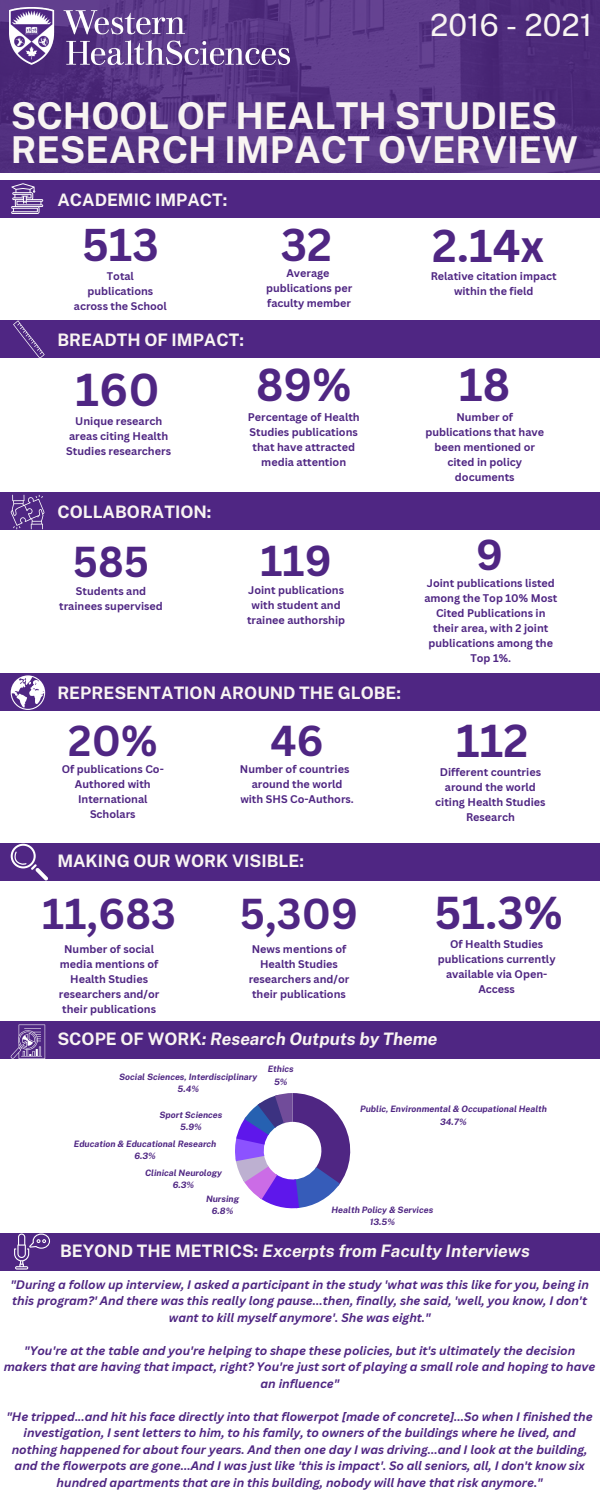
<style>
.page{position:relative;width:600px;height:1500px;background:#fff}
.page>*{position:absolute;margin:0;border:0;box-sizing:border-box;transform-origin:0 0}
.t1{font:700 44.9px "Canva Sans";color:#4f2683}
.t2{font:700 44.7px "Canva Sans";color:#4f2683}
.t3{font:700 42.1px "Canva Sans";color:#4f2683}
.t4{font:700 37px/34.5px "Public Sans";color:#f8f4f2}
.t5{font:30.7px "Public Sans";color:#f8f4f2}
.t6{font:700 17.2px "Public Sans";color:#f8f4f2}
.t7{font:italic 700 17.2px "Public Sans";color:#f8f4f2}
.t8{font:italic 700 12px/16.5px "Canva Sans";color:#4f2683;text-align:center}
.t9{font:700 10.8px/15px "Canva Sans";color:#4f2683;text-align:center}
.t10{font:italic 700 8.8px "Public Sans";color:#4f2683}
.s1{font-style:normal}
</style>
<div class="page">
<svg style="left:235px;top:1093px;width:115px;height:115px"></svg>
<svg style="left:0;top:0;width:600px;height:173px;background:#553382"></svg>
<img style="left:9px;top:8px;width:281px;height:56px">
<div style="left:0;top:180px;width:600px;height:37px;background:#4f2683"></div>
<div style="left:0;top:320px;width:600px;height:38px;background:#4f2683"></div>
<div style="left:0;top:492px;width:600px;height:38px;background:#4f2683"></div>
<div style="left:0;top:673px;width:600px;height:38px;background:#4f2683"></div>
<div style="left:0;top:843px;width:600px;height:38px;background:#4f2683"></div>
<div style="left:0;top:1233px;width:600px;height:38px;background:#4f2683"></div>
<div style="left:0;top:1021px;width:600px;height:38px;background:#4f2683"></div>
<svg style="left:11px;top:183px;width:33px;height:31px"></svg>
<svg style="left:13px;top:320px;width:32px;height:38px"></svg>
<svg style="left:11px;top:495px;width:33px;height:34px"></svg>
<svg style="left:11px;top:675px;width:34px;height:35px"></svg>
<svg style="left:11px;top:844px;width:37px;height:36px"></svg>
<svg style="left:11px;top:1025px;width:34px;height:34px"></svg>
<svg style="left:14px;top:1234px;width:36px;height:36px"></svg>
<p class="t5" style="left:430px;top:7px;width:164px">2016 - 2021</p>
<p class="t4" style="left:11px;top:98px;width:569px">SCHOOL OF HEALTH STUDIES<br>RESEARCH IMPACT OVERVIEW</p>
<p class="t6" style="left:57px;top:189px;width:172px">ACADEMIC IMPACT:</p>
<p class="t2" style="left:82px;top:213px;width:78px">513</p>
<p class="t9" style="left:88px;top:268px;width:67px">Total publications</p>
<p class="t9" style="left:74px;top:298px;width:95px">across the School</p>
<p class="t6" style="left:57px;top:330px;width:188px">BREADTH OF IMPACT:</p>
<p class="t2" style="left:281px;top:213px;width:53px">32</p>
<p class="t9" style="left:286px;top:266px;width:45px">Average</p>
<p class="t9" style="left:266px;top:281px;width:88px;text-align:left">publications per faculty member</p>
<p class="t1" style="left:76px;top:358px;width:86px">160</p>
<p class="t9" style="left:66px;top:413px;width:106px">Unique research areas citing Health<br>Studies researchers</p>
<p class="t6" style="left:57px;top:502px;width:156px">COLLABORATION:</p>
<p class="t1" style="left:256px;top:353px;width:97px">89%</p>
<p class="t9" style="left:248px;top:409px;width:114px">Percentage of Health<br>Studies publications that have attracted media attention</p>
<p class="t2" style="left:432px;top:214px;width:113px">2.14x</p>
<p class="t9" style="left:431px;top:268px;width:127px">Relative citation impact within the field</p>
<p class="t1" style="left:459px;top:353px;width:53px">18</p>
<p class="t9" style="left:425px;top:409px;width:120px">Number of publications that have been mentioned or cited in policy documents</p>
<p class="t3" style="left:73px;top:532px;width:78px">585</p>
<p class="t3" style="left:260px;top:531px;width:73px">119</p>
<p class="t3" style="left:476px;top:525px;width:29px">9</p>
<p class="t9" style="left:424px;top:576px;width:134px">Joint publications listed among the Top 10% Most<br>Cited Publications in their area, with 2 joint publications among the<br>Top 1%.</p>
<p class="t9" style="left:59px;top:583px;width:105px">Students and trainees supervised</p>
<p class="t9" style="left:247px;top:582px;width:100px">Joint publications with student and trainee authorship</p>
<p class="t6" style="left:57px;top:682px;width:345px">REPRESENTATION AROUND THE GLOBE:</p>
<p class="t3" style="left:68px;top:711px;width:91px">20%</p>
<p class="t9" style="left:75px;top:777px;width:77px">Authored with<br>International<br>Scholars</p>
<p class="t9" style="left:62px;top:762px;width:104px">Of publications Co-</p>
<p class="t3" style="left:270px;top:711px;width:55px">46</p>
<p class="t9" style="left:240px;top:762px;width:115px">Number of countries around the world with SHS Co-Authors.</p>
<p class="t6" style="left:57px;top:850px;width:248px">MAKING OUR WORK VISIBLE:</p>
<p class="t3" style="left:42px;top:884px;width:135px">11,683</p>
<p class="t9" style="left:59px;top:941px;width:102px">Number of social media mentions of<br>Health Studies researchers and/or their publications</p>
<p class="t3" style="left:240px;top:884px;width:120px">5,309</p>
<p class="t9" style="left:249px;top:941px;width:102px">News mentions of<br>Health Studies researchers and/or their publications</p>
<p class="t1" style="left:456px;top:709px;width:74px">112</p>
<p class="t9" style="left:435px;top:764px;width:112px">Different countries around the world citing Health Studies<br>Research</p>
<p class="t1" style="left:434px;top:881px;width:130px">51.3%</p>
<p class="t9" style="left:438px;top:936px;width:119px">Of Health Studies publications currently available via Open-<br>Access</p>
<p class="t7" style="left:57px;top:1029px;width:382px"><span class="s1">SCOPE OF WORK</span>: Research Outputs by Theme</p>
<p class="t10" style="left:119px;top:1072px;width:140px">Social Sciences, Interdisciplinary</p>
<p class="t10" style="left:177px;top:1084px;width:23px">5.4%</p>
<p class="t10" style="left:160px;top:1110px;width:64px">Sport Sciences</p>
<p class="t10" style="left:180px;top:1122px;width:23px">5.9%</p>
<p class="t10" style="left:74px;top:1138px;width:144px">Education &amp; Educational Research</p>
<p class="t10" style="left:134px;top:1150px;width:23px">6.3%</p>
<p class="t10" style="left:145px;top:1168px;width:78px">Clinical Neurology</p>
<p class="t10" style="left:173px;top:1180px;width:23px">6.3%</p>
<p class="t10" style="left:206px;top:1193px;width:35px">Nursing</p>
<p class="t10" style="left:212px;top:1206px;width:23px">6.8%</p>
<p class="t10" style="left:268px;top:1064px;width:28px">Ethics</p>
<p class="t10" style="left:274px;top:1076px;width:15px">5%</p>
<p class="t10" style="left:360px;top:1104px;width:188px">Public, Environmental &amp; Occupational Health</p>
<p class="t10" style="left:440px;top:1116px;width:28px">34.7%</p>
<p class="t10" style="left:332px;top:1205px;width:103px">Health Policy &amp; Services</p>
<p class="t10" style="left:370px;top:1217px;width:27px">13.5%</p>
<p class="t7" style="left:60px;top:1241px;width:472px"><span class="s1">BEYOND THE METRICS:</span> Excerpts from Faculty Interviews</p>
<p class="t8" style="left:10px;top:1276px;width:580px">"During a follow up interview, I asked a participant in the study 'what was this like for you, being in this program?' And there was this really long pause...then, finally, she said, 'well, you know, I don't want to kill myself anymore'. She was eight."</p>
<p class="t8" style="left:4px;top:1342px;width:593px">"You're at the table and you're helping to shape these policies, but it's ultimately the decision makers that are having that impact, right? You're just sort of playing a small role and hoping to have an influence"</p>
<p class="t8" style="left:6px;top:1408px;width:588px">"He tripped...and hit his face directly into that flowerpot [made of concrete]...So when I finished the investigation, I sent letters to him, to his family, to owners of the buildings where he lived, and nothing happened for about four years. And then one day I was driving...and I look at the building, and the flowerpots are gone...And I was just like 'this is impact'. So all seniors, all, I don't know six hundred apartments that are in this building, nobody will have that risk anymore."</p>
</div>
